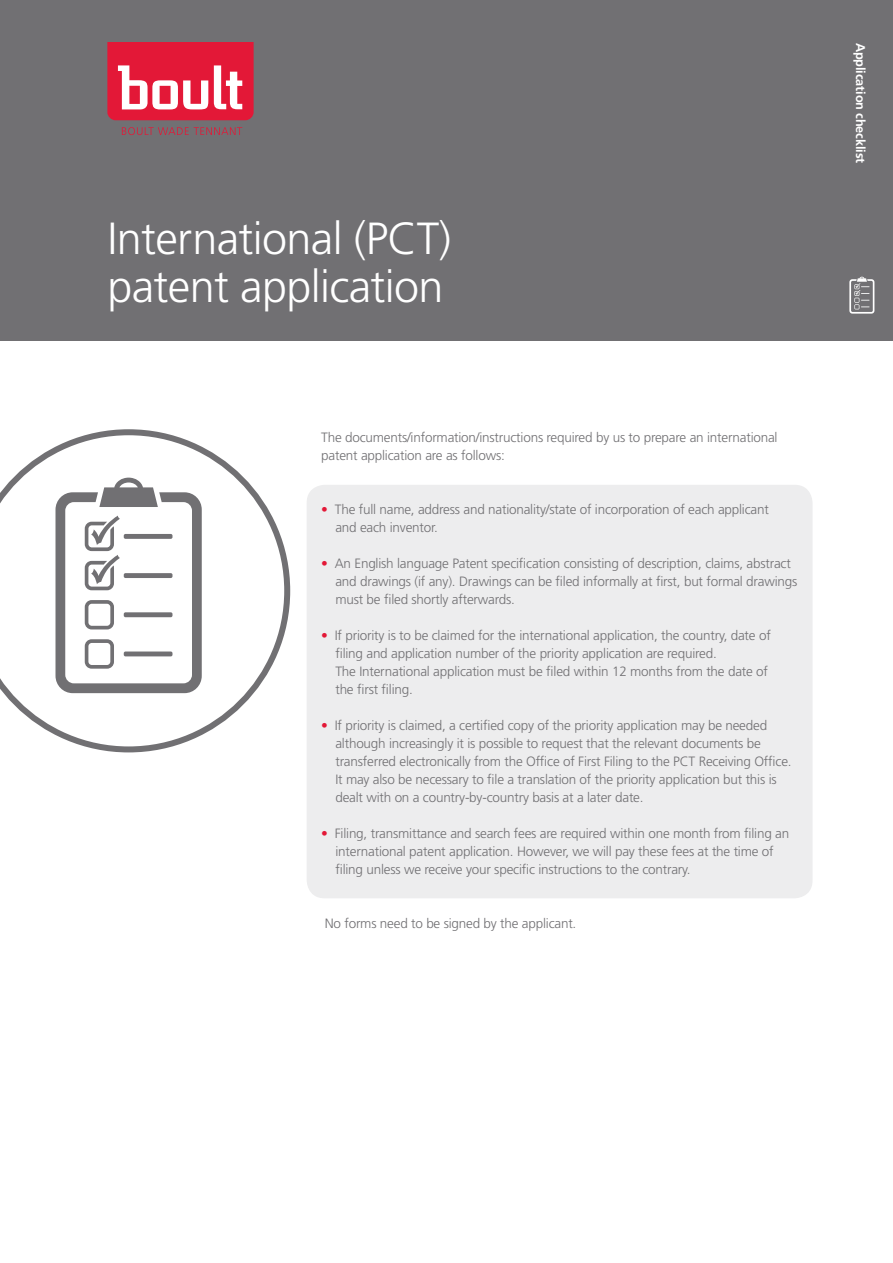
<style>
.page{position:relative;width:893px;height:1263px;background:#fff}
.page>*{position:absolute;margin:0;border:0;box-sizing:border-box;transform-origin:0 0}
.t1{font:300 45px/48px "Frutiger";letter-spacing:-.015em;color:#fff}
.t2{font:300 13.5px/18px "Frutiger";letter-spacing:-.015em;color:#717073}
.t3{font:700 12.75px "Frutiger";letter-spacing:-.01em;color:#fff}
.s1{color:#e31837}
</style>
<div class="page">
<div style="left:307px;top:485px;width:505px;height:413px;background:#ededee;border-radius:18px"></div>
<div style="left:0;top:0;width:893px;height:340px;background:#717073"></div>
<svg style="left:107px;top:43px;width:147px;height:77px;background:#e74860"></svg>
<svg style="left:122px;top:127px;width:120px;height:8px"></svg>
<svg style="left:0;top:429px;width:290px;height:323px"></svg>
<svg style="left:56px;top:478px;width:146px;height:215px"></svg>
<svg style="left:849px;top:277px;width:25px;height:37px"></svg>
<h1 class="t1" style="left:107px;top:214px;width:345px">International (PCT) patent application</h1>
<p class="t2" style="left:321px;top:428px;width:458px">The documents/information/instructions required by us to prepare an international patent application are as follows:</p>
<p class="t2" style="left:335px;top:500px;width:435px;text-indent:-14px"><span class="s1">•</span> The full name, address and nationality/state of incorporation of each applicant and each inventor.</p>
<p class="t2" style="left:335px;top:554px;width:463px;text-indent:-14px"><span class="s1">•</span> An English language Patent specification consisting of description, claims, abstract and drawings (if any). Drawings can be filed informally at first, but formal drawings must be filed shortly afterwards.</p>
<p class="t2" style="left:335px;top:626px;width:437px;text-indent:-14px"><span class="s1">•</span> If priority is to be claimed for the international application, the country, date of filing and application number of the priority application are required.<br>The International application must be filed within 12 months from the date of the first filing.</p>
<p class="t2" style="left:335px;top:716px;width:458px;text-indent:-14px"><span class="s1">•</span> If priority is claimed, a certified copy of the priority application may be needed although increasingly it is possible to request that the relevant documents be transferred electronically from the Office of First Filing to the PCT Receiving Office.<br>It may also be necessary to file a translation of the priority application but this is dealt with on a country-by-country basis at a later date.</p>
<p class="t2" style="left:335px;top:824px;width:455px;text-indent:-14px"><span class="s1">•</span> Filing, transmittance and search fees are required within one month from filing an international patent application. However, we will pay these fees at the time of filing unless we receive your specific instructions to the contrary.</p>
<p class="t2" style="left:325px;top:914px;width:253px">No forms need to be signed by the applicant.</p>
<p class="t3" style="left:868px;top:43px;width:122px;rotate:90deg">Application checklist</p>
</div>
